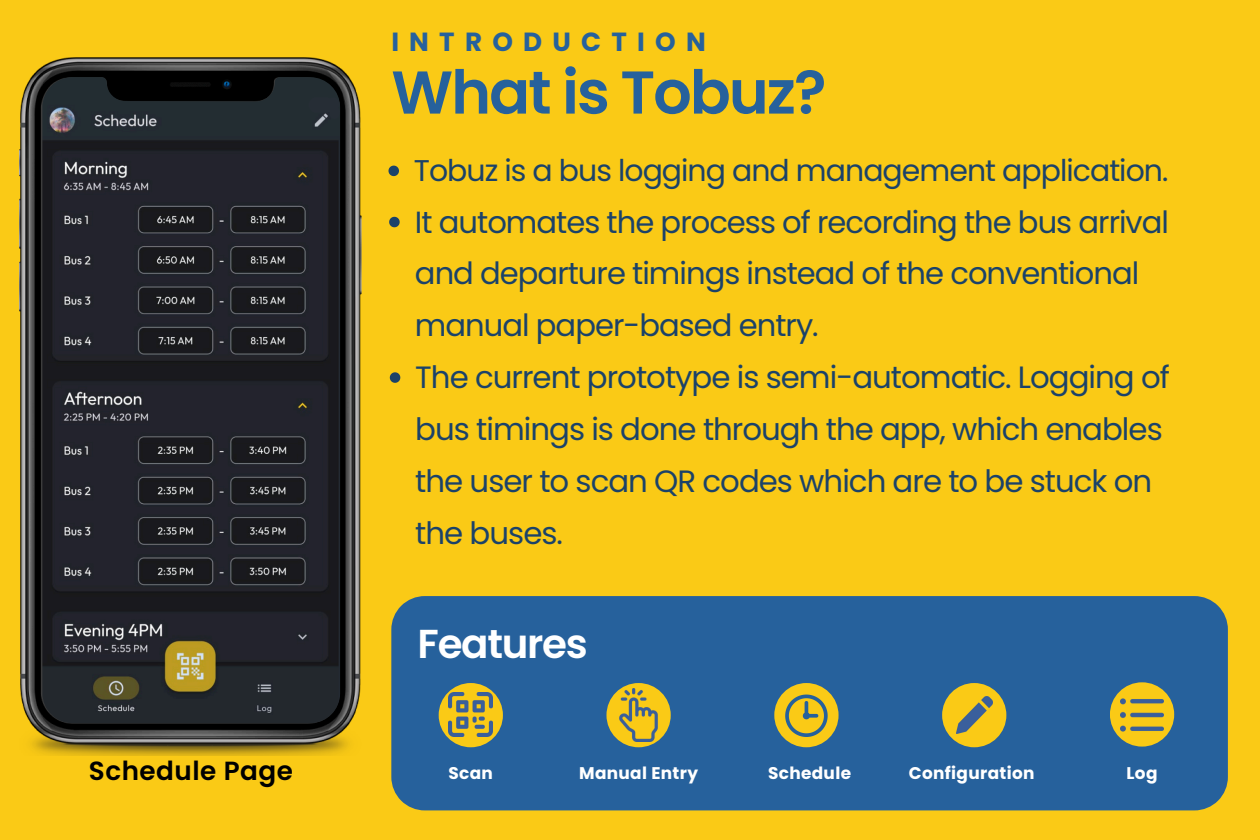
<style>
.page{position:relative;width:1260px;height:840px;background:#faca16}
.page>*{position:absolute;margin:0;border:0;box-sizing:border-box;transform-origin:0 0}
.t1{font:600 60.38px "Poppins";letter-spacing:-.03em;color:#26619c}
.t2{font:600 40.43px "Poppins";letter-spacing:-.03em;color:#fff}
.t3{font:30.8px/51.8px "Poppins";letter-spacing:-.03em;color:#1b4269}
.t4{font:30.62px/51.8px "Poppins";letter-spacing:-.03em;color:#1b4269}
.t5{font:29.93px "Poppins";letter-spacing:-.03em;color:#1b4269}
.t6{font:700 26.25px "Poppins";letter-spacing:.39em;color:#26619c}
.t7{font:600 26.25px "Poppins";letter-spacing:.02em;color:#000}
.t8{font:700 16.89px "Poppins";letter-spacing:.02em;color:#fff}
</style>
<div class="page">
<div style="left:391px;top:596px;width:837px;height:214px;background:#26619c"></div>
<div style="left:774px;top:683px;width:65px;height:64px;background:#faca16;border-radius:50%"></div>
<svg style="left:785px;top:695px;width:42px;height:42px"></svg>
<div style="left:439px;top:683px;width:64px;height:64px;background:#faca16;border-radius:50%"></div>
<img style="left:448px;top:693px;width:45px;height:44px">
<div style="left:942px;top:683px;width:64px;height:64px;background:#faca16;border-radius:50%"></div>
<img style="left:956px;top:697px;width:37px;height:37px">
<div style="left:606px;top:683px;width:65px;height:64px;background:#faca16;border-radius:50%"></div>
<img style="left:612px;top:688px;width:53px;height:54px">
<div style="left:1110px;top:682px;width:64px;height:65px;background:#faca16;border-radius:50%"></div>
<img style="left:1121px;top:698px;width:42px;height:34px">
<img style="left:19px;top:57px;width:343px;height:699px">
<img style="left:42px;top:77px;width:298px;height:646px">
<div style="left:308px;top:97px;width:25px;height:16px;background:#262d35;border-radius:8px"></div>
<svg style="left:324px;top:97px;width:16px;height:22px"></svg>
<svg style="left:389px;top:166px;width:10px;height:10px"></svg>
<svg style="left:389px;top:217px;width:11px;height:10px"></svg>
<svg style="left:390px;top:372px;width:10px;height:11px"></svg>
<p class="t7" style="left:89px;top:753px;width:206px">Schedule Page</p>
<p class="t6" style="left:391px;top:23px;width:316px">INTRODUCTION</p>
<p class="t1" style="left:391px;top:50px;width:437px">What is Tobuz?</p>
<p class="t5" style="left:414px;top:150px;width:756px">Tobuz is a bus logging and management application.</p>
<h2 class="t4" style="left:415px;top:196px;width:756px">It automates the process of recording the bus arrival and departure timings instead of the conventional manual paper-based entry.</h2>
<p class="t3" style="left:415px;top:351px;width:756px">The current prototype is semi-automatic. Logging of bus timings is done through the app, which enables the user to scan QR codes which are to be stuck on the buses.</p>
<h4 class="t2" style="left:418px;top:615px;width:172px">Features</h4>
<h1 class="t8" style="left:449px;top:762px;width:46px">Scan</h1>
<p class="t8" style="left:579px;top:762px;width:120px">Manual Entry</p>
<p class="t8" style="left:768px;top:762px;width:85px">Schedule</p>
<h5 class="t8" style="left:909px;top:762px;width:127px">Configuration</h5>
<p class="t8" style="left:1127px;top:761px;width:32px">Log</p>
</div>
